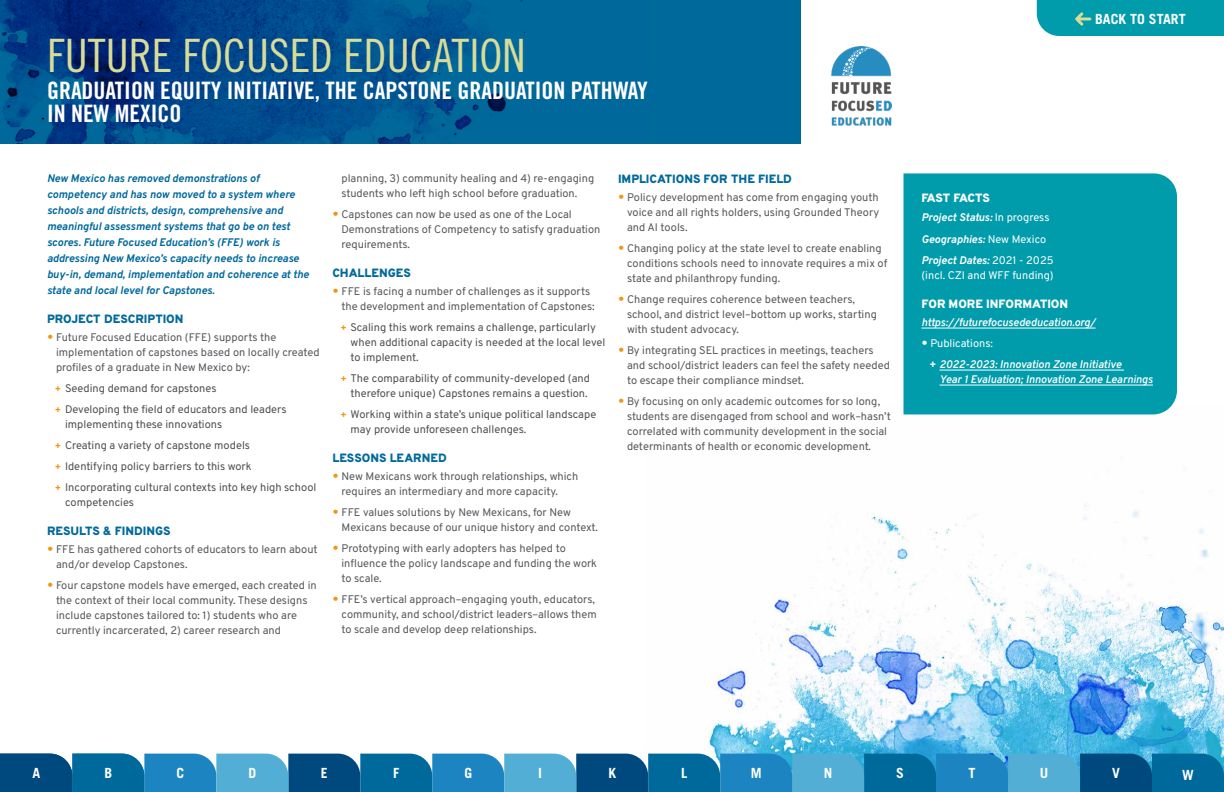
<style>
.page{position:relative;width:1224px;height:792px;background:#fff}
.page>*{position:absolute;margin:0;border:0;box-sizing:border-box;transform-origin:0 0}
.t1{font:46px "Trade Gothic LT Pro Cn 18";color:#d9dc98}
.t2{font:24px/22.8px "Trade Gothic LT Pro Bd Cn 20";color:#fff}
.t3{font:700 14px "Trade Gothic LT Pro";color:#fff}
.t4{font:900 12px "Overpass";color:#00699c}
.t5{font:900 12px "Overpass";letter-spacing:-.005em;color:#fff}
.t6{font:900 12px "Overpass";letter-spacing:-.03em;color:#fff}
.t7{font:11px/15px "Overpass";color:#56585c}
.t8{font:11px/21px "Overpass";color:#4f4f50}
.t9{font:italic 700 11px/16px "Overpass";color:#00699c}
.t10{font:italic 600 11px/21px "Overpass";letter-spacing:-.005em;color:#fff}
.t11{font:italic 700 11px/22px "Overpass";color:#fff}
.t12{font:11px/15px "Overpass";color:#fff}
.s1{font-weight:700;font-size:15px;color:#f19613}
.s2{font-weight:700;font-size:10px;color:#f19613}
.s3{font-weight:400;font-style:normal}
.s4{font-weight:700;font-style:italic}
.s5{font-weight:700;font-style:normal;font-size:15px}
.s6{font-weight:700;font-style:normal}
</style>
<div class="page">
<img style="left:648px;top:405px;width:576px;height:349px">
<div style="left:0;top:0;width:801px;height:143px;background:#00699c"></div>
<img style="left:0;top:0;width:526px;height:143px">
<div style="left:904px;top:173px;width:273px;height:241px;background:#009cab"></div>
<hr style="left:922px;top:328px;width:174px;height:1px;background:#fff">
<hr style="left:940px;top:370px;width:184px;height:1px;background:#fff">
<hr style="left:940px;top:385px;width:213px;height:1px;background:#fff">
<img style="left:831px;top:46px;width:61px;height:80px">
<svg style="left:0;top:754px;width:1224px;height:38px;background:#1f7cad"></svg>
<div style="left:1037px;top:0;width:187px;height:36px;background:#009cab"></div>
<h1 class="t1" style="left:47px;top:28px;width:480px">FUTURE FOCUSED EDUCATION</h1>
<h2 class="t2" style="left:47px;top:79px;width:602px">GRADUATION EQUITY INITIATIVE, THE CAPSTONE GRADUATION PATHWAY<br>IN NEW MEXICO</h2>
<p class="t9" style="left:47px;top:170px;width:264px">New Mexico has removed demonstrations of competency and has now moved to a system where schools and districts, design, comprehensive and meaningful assessment systems that go be on test scores. Future Focused Education’s (FFE) work is addressing New Mexico’s capacity needs to increase buy-in, demand, implementation and coherence at the state and local level for Capstones.</p>
<p class="t4" style="left:47px;top:309px;width:138px">PROJECT DESCRIPTION</p>
<p class="t7" style="left:56px;top:329px;width:265px;text-indent:-9px"><span class="s1">•</span> Future Focused Education (FFE) supports the implementation of capstones based on locally created profiles of a graduate in New Mexico by:</p>
<p class="t8" style="left:55px;top:377px;width:233px"><span class="s2">+</span> Seeding demand for capstones<br><span class="s2">+</span> Developing the field of educators and leaders</p>
<p class="t8" style="left:55px;top:413px;width:263px;text-indent:10px">implementing these innovations<br><span class="s2">+</span> Creating a variety of capstone models<br><span class="s2">+</span> Identifying policy barriers to this work<br><span class="s2">+</span> Incorporating cultural contexts into key high school</p>
<p class="t8" style="left:65px;top:491px;width:71px">competencies</p>
<p class="t4" style="left:47px;top:521px;width:125px">RESULTS &amp; FINDINGS</p>
<p class="t7" style="left:56px;top:541px;width:263px;text-indent:-9px"><span class="s1">•</span> FFE has gathered cohorts of educators to learn about and/or develop Capstones.</p>
<p class="t7" style="left:56px;top:577px;width:262px;text-indent:-9px"><span class="s1">•</span> Four capstone models have emerged, each created in the context of their local community. These designs include capstones tailored to: 1) students who are currently incarcerated, 2) career research and</p>
<p class="t7" style="left:342px;top:170px;width:254px">planning, 3) community healing and 4) re-engaging students who left high school before graduation.</p>
<p class="t7" style="left:342px;top:206px;width:260px;text-indent:-9px"><span class="s1">•</span> Capstones can now be used as one of the Local<br>Demonstrations of Competency to satisfy graduation requirements.</p>
<p class="t4" style="left:332px;top:263px;width:80px">CHALLENGES</p>
<p class="t7" style="left:342px;top:283px;width:255px;text-indent:-9px"><span class="s1">•</span> FFE is facing a number of challenges as it supports the development and implementation of Capstones:</p>
<p class="t8" style="left:350px;top:319px;width:256px;line-height:15px;text-indent:-10px"><span class="s2">+</span> Scaling this work remains a challenge, particularly when additional capacity is needed at the local level to implement.</p>
<p class="t8" style="left:340px;top:370px;width:251px;line-height:15px;text-align:right"><span class="s2">+</span> The comparability of community-developed (and therefore unique) Capstones remains a question.</p>
<p class="t8" style="left:350px;top:406px;width:247px;line-height:15px;text-indent:-10px"><span class="s2">+</span> Working within a state’s unique political landscape may provide unforeseen challenges.</p>
<p class="t4" style="left:332px;top:448px;width:116px">LESSONS LEARNED</p>
<p class="t7" style="left:342px;top:468px;width:238px;text-indent:-9px"><span class="s1">•</span> New Mexicans work through relationships, which requires an intermediary and more capacity.</p>
<p class="t7" style="left:342px;top:504px;width:258px;text-indent:-9px"><span class="s1">•</span> FFE values solutions by New Mexicans, for New<br>Mexicans because of our unique history and context.</p>
<p class="t7" style="left:342px;top:540px;width:257px;text-indent:-9px"><span class="s1">•</span> Prototyping with early adopters has helped to influence the policy landscape and funding the work to scale.</p>
<p class="t7" style="left:342px;top:591px;width:257px;text-indent:-9px"><span class="s1">•</span> FFE’s vertical approach–engaging youth, educators, community, and school/district leaders–allows them to scale and develop deep relationships.</p>
<p class="t4" style="left:618px;top:169px;width:176px">IMPLICATIONS FOR THE FIELD</p>
<p class="t7" style="left:627px;top:189px;width:254px;text-align:justify;text-indent:-9px"><span class="s1">•</span> Policy development has come from engaging youth voice and all rights holders, using Grounded Theory and AI tools.</p>
<p class="t7" style="left:627px;top:240px;width:262px;text-indent:-9px"><span class="s1">•</span> Changing policy at the state level to create enabling conditions schools need to innovate requires a mix of state and philanthropy funding.</p>
<p class="t7" style="left:627px;top:291px;width:251px;text-indent:-9px"><span class="s1">•</span> Change requires coherence between teachers, school, and district level–bottom up works, starting with student advocacy.</p>
<p class="t7" style="left:627px;top:342px;width:265px;text-indent:-9px"><span class="s1">•</span> By integrating SEL practices in meetings, teachers and school/district leaders can feel the safety needed to escape their compliance mindset.</p>
<p class="t7" style="left:627px;top:393px;width:265px;text-indent:-9px"><span class="s1">•</span> By focusing on only academic outcomes for so long, students are disengaged from school and work–hasn’t correlated with community development in the social determinants of health or economic development.</p>
<p class="t3" style="left:1095px;top:10px;width:92px">BACK TO START</p>
<p class="t6" style="left:922px;top:188px;width:70px">FAST FACTS</p>
<p class="t11" style="left:922px;top:206px;width:130px">Project Status: <span class="s3">In progress<br></span>Geographies: <span class="s3">New Mexico</span></p>
<p class="t12" style="left:922px;top:252px;width:134px"><span class="s4">Project Dates:</span> 2021 - 2025 (incl. CZI and WFF funding)</p>
<p class="t5" style="left:922px;top:294px;width:148px">FOR MORE INFORMATION</p>
<p class="t10" style="left:922px;top:311px;width:176px">https://futurefocusededucation.org/</p>
<p class="t10" style="left:929px;top:332px;width:193px;text-indent:-8px"><span class="s5">•</span> <span class="s3">Publications:<br></span><span class="s6">+</span> 2022-2023: Innovation Zone Initiative</p>
<p class="t10" style="left:939px;top:368px;width:215px">Year 1 Evaluation; Innovation Zone Learnings</p>
<p class="t3" style="left:32px;top:764px;width:9px">A</p>
<p class="t3" style="left:105px;top:764px;width:9px">B</p>
<p class="t3" style="left:176px;top:764px;width:9px">C</p>
<p class="t3" style="left:248px;top:764px;width:9px">D</p>
<p class="t3" style="left:321px;top:764px;width:8px">E</p>
<p class="t3" style="left:393px;top:764px;width:8px">F</p>
<p class="t3" style="left:464px;top:764px;width:9px">G</p>
<p class="t3" style="left:538px;top:764px;width:5px">I</p>
<p class="t3" style="left:609px;top:764px;width:9px">K</p>
<p class="t3" style="left:681px;top:764px;width:8px">L</p>
<p class="t3" style="left:751px;top:764px;width:12px">M</p>
<p class="t3" style="left:824px;top:764px;width:10px">N</p>
<p class="t3" style="left:896px;top:764px;width:9px">S</p>
<p class="t3" style="left:969px;top:764px;width:8px">T</p>
<p class="t3" style="left:1040px;top:764px;width:10px">U</p>
<p class="t3" style="left:1112px;top:764px;width:9px">V</p>
<p class="t3" style="left:1182px;top:766px;width:13px">W</p>
</div>
